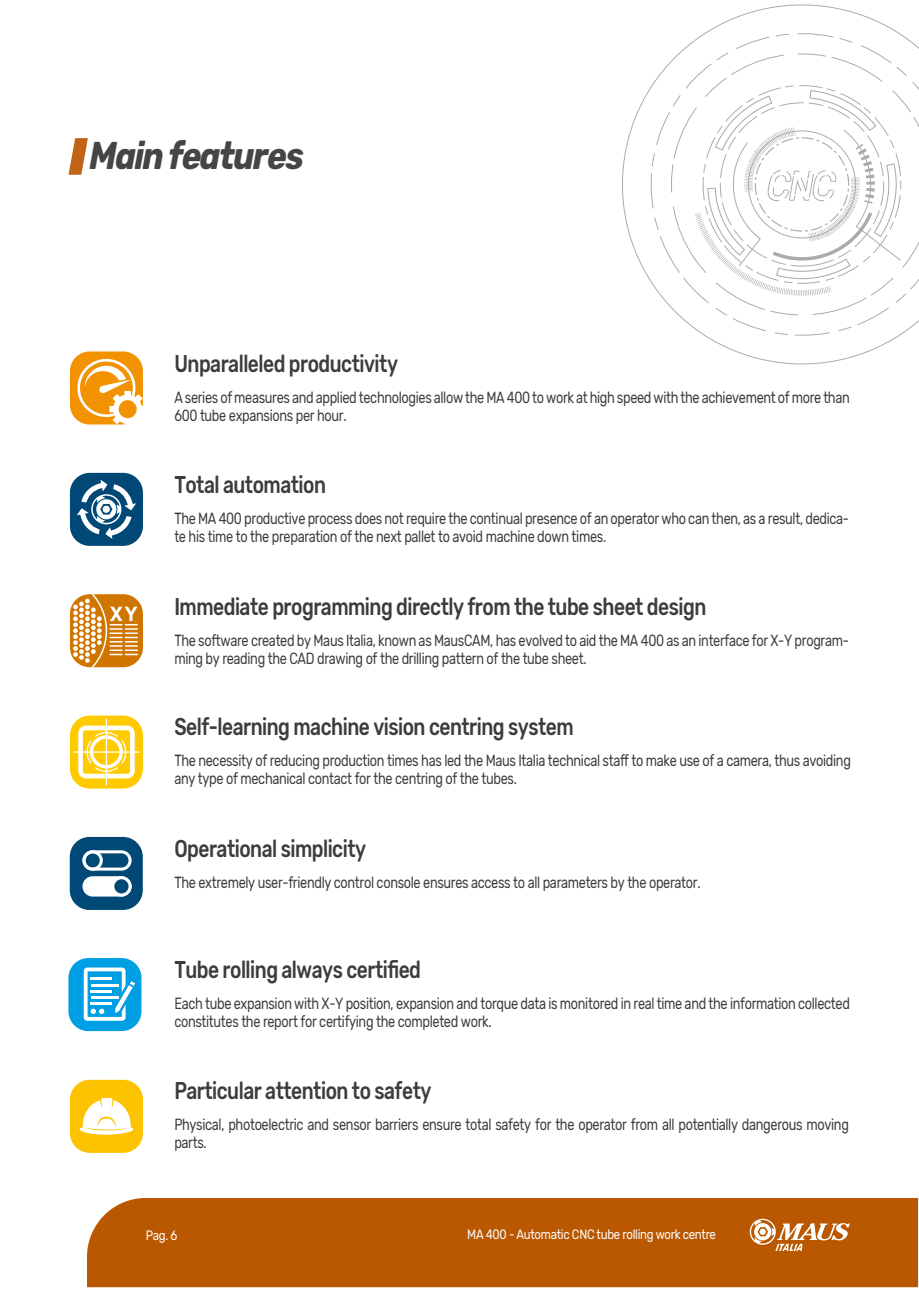
<style>
.page{position:relative;width:919px;height:1289px;background:#fff}
.page>*{position:absolute;margin:0;border:0;box-sizing:border-box;transform-origin:0 0}
.t1{font:italic 700 38.55px "Rubik";letter-spacing:-.04em;color:#454544;scale:.85 1}
.t2{font:500 24.15px "Rubik";letter-spacing:-.025em;color:#3c3c3b;scale:.79 1}
.t3{font:16.2px/18px "Rubik";letter-spacing:-.025em;color:#3c3c3b;scale:.79 1}
.t4{font:13.5px "Rubik";letter-spacing:-.025em;color:#fff;scale:.85 1}
</style>
<div class="page">
<svg style="left:622px;top:5px;width:282px;height:359px"></svg>
<svg style="left:653px;top:36px;width:265px;height:297px"></svg>
<svg style="left:690px;top:90px;width:210px;height:214px"></svg>
<div style="left:70px;top:836px;width:73px;height:73px;background:#004876;border-radius:20px"></div>
<div style="left:82px;top:850px;width:50px;height:20px;border:3px solid #fff;border-radius:9px"></div>
<div style="left:82px;top:850px;width:21px;height:20px;border:3px solid #fff;border-radius:50%"></div>
<div style="left:84px;top:877px;width:46px;height:18px;background:#fff;border-radius:9px"></div>
<div style="left:82px;top:876px;width:50px;height:20px;border:3px solid #fff;border-radius:9px"></div>
<svg style="left:113px;top:877px;width:17px;height:18px"></svg>
<div style="left:111px;top:876px;width:21px;height:20px;border:3px solid #fff;border-radius:50%"></div>
<svg style="left:71px;top:473px;width:72px;height:72px"></svg>
<svg style="left:70px;top:716px;width:73px;height:72px"></svg>
<div style="left:70px;top:594px;width:73px;height:73px;background:#cf7500;border-radius:20px"></div>
<svg style="left:73px;top:594px;width:66px;height:73px"></svg>
<div style="left:68px;top:958px;width:73px;height:73px;background:#009fe3;border-radius:20px"></div>
<svg style="left:84px;top:967px;width:51px;height:53px"></svg>
<div style="left:70px;top:1079px;width:73px;height:73px;background:#fdc300;border-radius:20px"></div>
<svg style="left:79px;top:1098px;width:55px;height:36px"></svg>
<div style="left:70px;top:351px;width:73px;height:73px;background:#f39200;border-radius:20px"></div>
<svg style="left:74px;top:356px;width:69px;height:69px"></svg>
<div style="left:87px;top:1198px;width:831px;height:89px;background:#ba5802"></div>
<svg style="left:749px;top:1218px;width:100px;height:32px"></svg>
<svg style="left:69px;top:138px;width:19px;height:37px"></svg>
<h1 class="t1" style="left:89px;top:134px;width:253px">Main features</h1>
<h2 class="t2" style="left:174px;top:350px;width:284px">Unparalleled productivity</h2>
<p class="t3" style="left:174px;top:389px;width:856px">A series of measures and applied technologies allow the MA 400 to work at high speed with the achievement of more than<br>600 tube expansions per hour.</p>
<h2 class="t2" style="left:174px;top:470px;width:193px">Total automation</h2>
<p class="t3" style="left:174px;top:509px;width:855px">The MA 400 productive process does not require the continual presence of an operator who can then, as a result, dedica&shy;te his time to the preparation of the next pallet to avoid machine down times.</p>
<h2 class="t2" style="left:174px;top:592px;width:675px">Immediate programming directly from the tube sheet design</h2>
<p class="t3" style="left:174px;top:631px;width:855px">The software created by Maus Italia, known as MausCAM, has evolved to aid the MA 400 as an interface for X-Y program&shy;ming by reading the CAD drawing of the drilling pattern of the tube sheet.</p>
<h2 class="t2" style="left:174px;top:713px;width:507px">Self-learning machine vision centring system</h2>
<p class="t3" style="left:174px;top:752px;width:857px">The necessity of reducing production times has led the Maus Italia technical staff to make use of a camera, thus avoiding any type of mechanical contact for the centring of the tubes.</p>
<h2 class="t2" style="left:174px;top:834px;width:244px">Operational simplicity</h2>
<p class="t3" style="left:174px;top:873px;width:667px">The extremely user-friendly control console ensures access to all parameters by the operator.</p>
<h2 class="t2" style="left:174px;top:955px;width:314px">Tube rolling always certified</h2>
<p class="t3" style="left:174px;top:994px;width:856px">Each tube expansion with X-Y position, expansion and torque data is monitored in real time and the information collected constitutes the report for certifying the completed work.</p>
<h2 class="t2" style="left:174px;top:1076px;width:327px">Particular attention to safety</h2>
<p class="t3" style="left:174px;top:1116px;width:855px">Physical, photoelectric and sensor barriers ensure total safety for the operator from all potentially dangerous moving parts.</p>
<p class="t4" style="left:146px;top:1227px;width:39px">Pag. 6</p>
<p class="t4" style="left:467px;top:1226px;width:294px">MA 400 - Automatic CNC tube rolling work centre</p>
</div>
